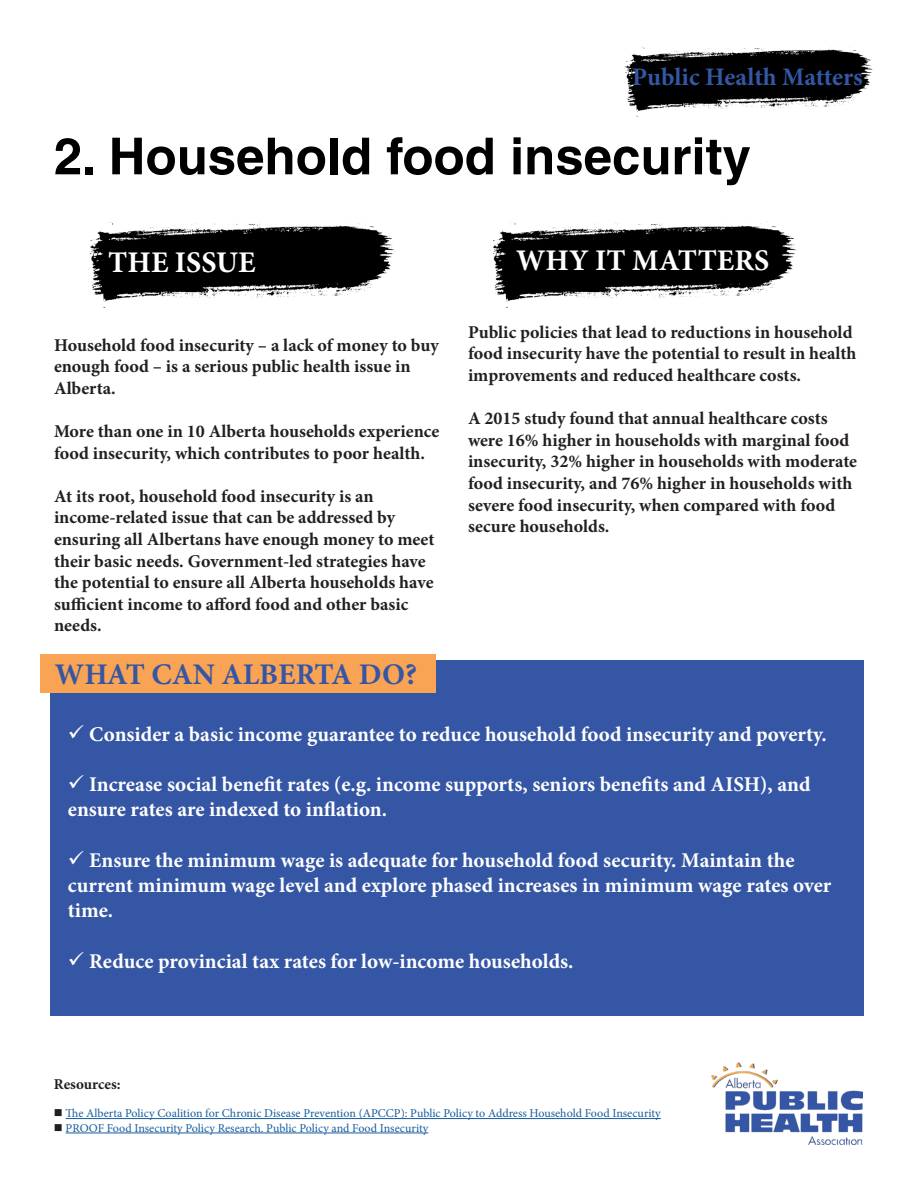
<style>
.page{position:relative;width:918px;height:1188px;background:#fff}
.page>*{position:absolute;margin:0;border:0;box-sizing:border-box;transform-origin:0 0}
.t1{font:700 51px "Helvetica";color:#000}
.t2{font:700 30px "Minion Pro";color:#fff}
.t3{font:700 30px "Minion Pro";color:#3556a4}
.t4{font:700 25.2px "Minion Pro";letter-spacing:-.005em;color:#3457a4}
.t5{font:700 21px/25.2px "Minion Pro";color:#fff}
.t6{font:700 18px/21.6px "Minion Pro";color:#231f20}
.t7{font:700 15px "Minion Pro";color:#231f20}
.t8{font:12px "Minion Pro";color:#175d9e}
.s1{color:#231f20}
</style>
<div class="page">
<img style="left:90px;top:222px;width:305px;height:86px">
<img style="left:494px;top:222px;width:303px;height:86px">
<div style="left:50px;top:660px;width:814px;height:356px;background:#3556a4"></div>
<div style="left:40px;top:655px;width:396px;height:38px;background:#f9a455"></div>
<img style="left:625px;top:46px;width:248px;height:71px">
<img style="left:712px;top:1063px;width:150px;height:82px">
<hr style="left:66px;top:1118px;width:595px;height:1px;background:#175d9e">
<hr style="left:66px;top:1133px;width:362px;height:1px;background:#175d9e">
<p class="t4" style="left:632px;top:59px;width:232px">Public Health Matters</p>
<p class="t1" style="left:54px;top:125px;width:698px">2. Household food insecurity</p>
<p class="t2" style="left:108px;top:241px;width:149px">THE ISSUE</p>
<p class="t2" style="left:516px;top:239px;width:255px">WHY IT MATTERS</p>
<p class="t6" style="left:54px;top:334px;width:386px">Household food insecurity – a lack of money to buy enough food – is a serious public health issue in<br>Alberta.</p>
<p class="t6" style="left:54px;top:420px;width:387px">More than one in 10 Alberta households experience food insecurity, which contributes to poor health.</p>
<p class="t6" style="left:54px;top:485px;width:382px">At its root, household food insecurity is an income-related issue that can be addressed by ensuring all Albertans have enough money to meet their basic needs. Government-led strategies have the potential to ensure all Alberta households have sufficient income to afford food and other basic needs.</p>
<p class="t3" style="left:55px;top:653px;width:364px">WHAT CAN ALBERTA DO?</p>
<p class="t6" style="left:468px;top:321px;width:390px">Public policies that lead to reductions in household food insecurity have the potential to result in health improvements and reduced healthcare costs.</p>
<p class="t6" style="left:468px;top:407px;width:391px">A 2015 study found that annual healthcare costs were 16% higher in households with marginal food insecurity, 32% higher in households with moderate food insecurity, and 76% higher in households with severe food insecurity, when compared with food secure households.</p>
<p class="t5" style="left:68px;top:721px;width:760px">✓ Consider a basic income guarantee to reduce household food insecurity and poverty.</p>
<p class="t5" style="left:68px;top:772px;width:744px">✓ Increase social benefit rates (e.g. income supports, seniors benefits and AISH), and ensure rates are indexed to inflation.</p>
<p class="t5" style="left:68px;top:847px;width:765px">✓ Ensure the minimum wage is adequate for household food security. Maintain the current minimum wage level and explore phased increases in minimum wage rates over time.</p>
<p class="t5" style="left:68px;top:948px;width:507px">✓ Reduce provincial tax rates for low-income households.</p>
<p class="t7" style="left:54px;top:1073px;width:68px">Resources:</p>
<p class="t8" style="left:54px;top:1105px;width:608px"><span class="s1">■</span> The Alberta Policy Coalition for Chronic Disease Prevention (APCCP): Public Policy to Address Household Food Insecurity</p>
<p class="t8" style="left:54px;top:1120px;width:376px"><span class="s1">■</span> PROOF Food Insecurity Policy Research. Public Policy and Food Insecurity</p>
</div>
